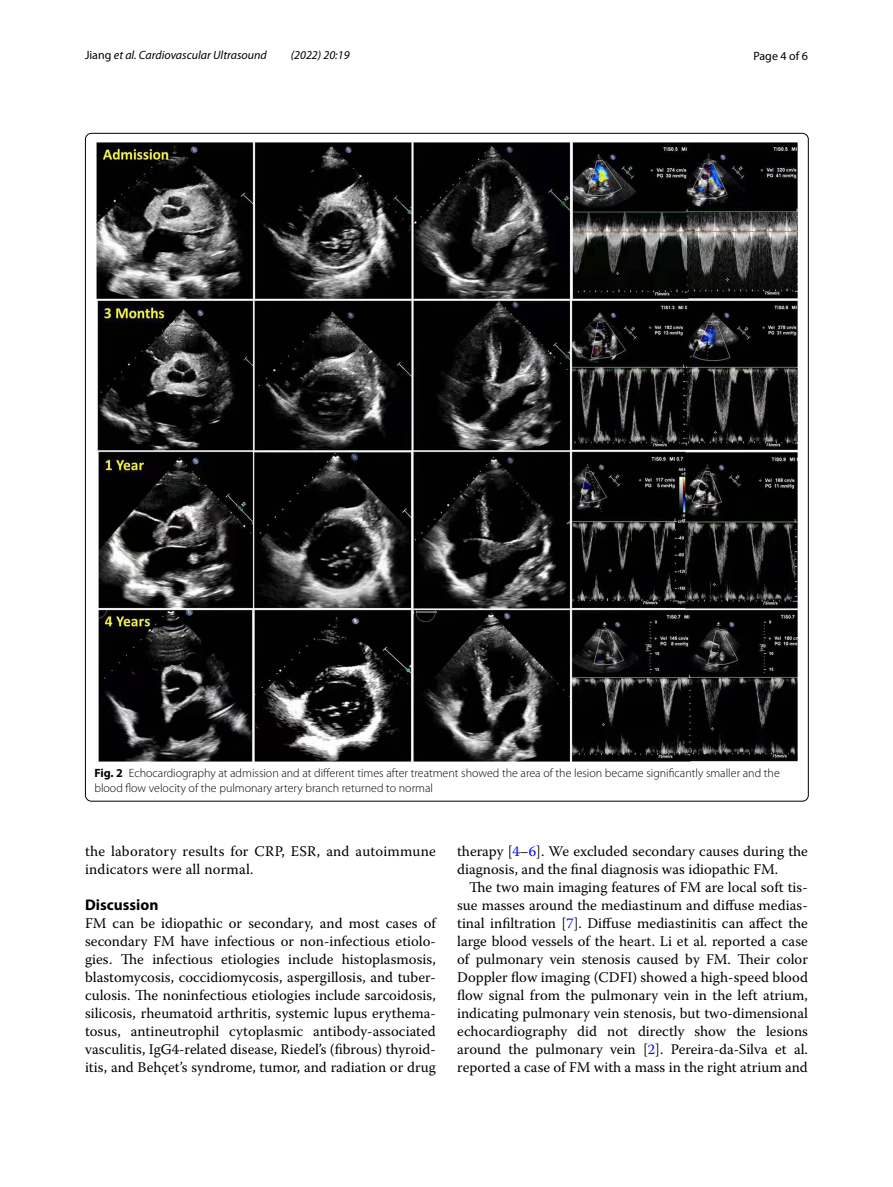
<style>
.page{position:relative;width:893px;height:1187px;background:#fff}
.page>*{position:absolute;margin:0;border:0;box-sizing:border-box;transform-origin:0 0}
.t1{font:700 15.45px "Myriad Pro";color:#000}
.t2{font:14.7px/18px "Warnock Pro";color:#000}
.t3{font:300 12px/15px "Myriad Pro";color:#000}
.t4{font:italic 12px "Myriad Pro";color:#000}
.t5{font:12px "Myriad Pro";color:#000}
.s1{font-style:normal}
.s2{font-weight:700}
.s3{color:#00f}
</style>
<div class="page">
<img style="left:97px;top:142px;width:700px;height:619px">
<p class="t4" style="left:85px;top:48px;width:183px"><span class="s1">Jiang</span> et al. Cardiovascular Ultrasound</p>
<p class="t4" style="left:291px;top:48px;width:60px">(2022) 20:19</p>
<p class="t5" style="left:753px;top:48px;width:56px">Page 4 of 6</p>
<p class="t3" style="left:94px;top:765px;width:687px"><span class="s2">Fig. 2</span> Echocardiography at admission and at different times after treatment showed the area of the lesion became significantly smaller and the blood flow velocity of the pulmonary artery branch returned to normal</p>
<p class="t2" style="left:85px;top:841px;width:352px">the laboratory results for CRP, ESR, and autoimmune indicators were all normal.</p>
<p class="t1" style="left:85px;top:894px;width:75px">Discussion</p>
<p class="t2" style="left:85px;top:913px;width:352px;text-align:justify">FM can be idiopathic or secondary, and most cases of secondary FM have infectious or non-infectious etiolo&shy;gies. The infectious etiologies include histoplasmosis, blastomycosis, coccidiomycosis, aspergillosis, and tuber&shy;culosis. The noninfectious etiologies include sarcoidosis, silicosis, rheumatoid arthritis, systemic lupus erythema&shy;tosus, antineutrophil cytoplasmic antibody-associated vasculitis, IgG4-related disease, Riedel’s (fibrous) thyroid&shy;itis, and Behçet’s syndrome, tumor, and radiation or drug</p>
<p class="t2" style="left:457px;top:841px;width:352px">therapy [<span class="s3">4</span>–<span class="s3">6</span>]. We excluded secondary causes during the diagnosis, and the final diagnosis was idiopathic FM.</p>
<p class="t2" style="left:457px;top:877px;width:352px;text-align:justify;text-indent:12px">The two main imaging features of FM are local soft tis&shy;sue masses around the mediastinum and diffuse medias&shy;tinal infiltration [<span class="s3">7</span>]. Diffuse mediastinitis can affect the large blood vessels of the heart. Li et al. reported a case of pulmonary vein stenosis caused by FM. Their color Doppler flow imaging (CDFI) showed a high-speed blood flow signal from the pulmonary vein in the left atrium, indicating pulmonary vein stenosis, but two-dimensional echocardiography did not directly show the lesions around the pulmonary vein [<span class="s3">2</span>]. Pereira-da-Silva et al. reported a case of FM with a mass in the right atrium and</p>
</div>
